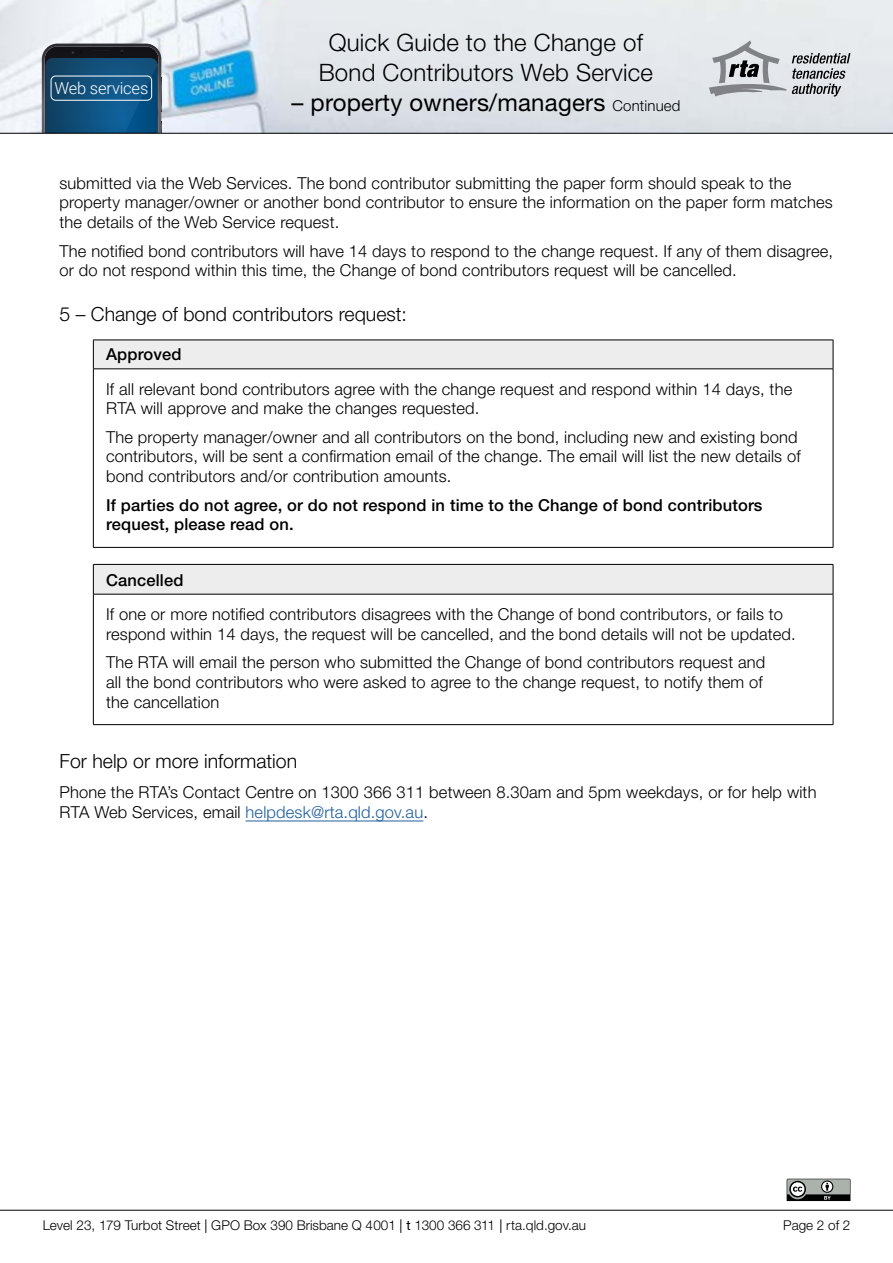
<style>
.page{position:relative;width:893px;height:1263px;background:#fff}
.page>*{position:absolute;margin:0;border:0;box-sizing:border-box;transform-origin:0 0}
.t1{font:300 24px/30px "Helvetica Neue";letter-spacing:.01em;color:#000;text-align:center}
.t2{font:24px "Helvetica Neue";letter-spacing:.01em;color:#000}
.t3{font:300 19.5px "Helvetica Neue";color:#000}
.t4{font:300 16.5px/19.8px "Helvetica Neue";letter-spacing:.01em;color:#000}
.t5{font:500 16.5px/19.8px "Helvetica Neue";letter-spacing:.01em;color:#000}
.t6{font:300 16.5px "Roboto";letter-spacing:-.01em;color:#fff}
.t7{font:300 13.5px "Helvetica Neue";color:#000}
.s1{font-weight:300;font-size:15px}
.s2{color:#215e9e}
.s3{font-weight:400}
</style>
<div class="page">
<hr style="left:0;top:1210px;width:893px;height:1px;background:#000">
<img style="left:0;top:0;width:893px;height:133px">
<svg style="left:42px;top:44px;width:120px;height:89px"></svg>
<div style="left:51px;top:76px;width:101px;height:24px;border:1px solid #fff;border-radius:5px"></div>
<svg style="left:709px;top:40px;width:141px;height:57px"></svg>
<hr style="left:0;top:133px;width:893px;height:1px;background:#000">
<hr style="left:246px;top:820px;width:177px;height:1px;background:#215e9e">
<svg style="left:93px;top:341px;width:740px;height:253px"></svg>
<hr style="left:93px;top:340px;width:740px;height:1px;background:#000">
<svg style="left:833px;top:340px;width:1px;height:29px"></svg>
<hr style="left:93px;top:369px;width:740px;height:1px;background:#000">
<hr style="left:833px;top:369px;width:1px;height:178px;background:#000">
<svg style="left:833px;top:565px;width:1px;height:29px"></svg>
<hr style="left:93px;top:594px;width:740px;height:1px;background:#000">
<hr style="left:833px;top:594px;width:1px;height:130px;background:#000">
<hr style="left:93px;top:724px;width:740px;height:1px;background:#000">
<svg style="left:93px;top:340px;width:1px;height:29px"></svg>
<hr style="left:93px;top:369px;width:1px;height:178px;background:#000">
<svg style="left:93px;top:565px;width:1px;height:29px"></svg>
<hr style="left:93px;top:594px;width:1px;height:130px;background:#000">
<hr style="left:93px;top:547px;width:740px;height:1px;background:#000">
<hr style="left:93px;top:564px;width:740px;height:1px;background:#000">
<svg style="left:787px;top:1179px;width:63px;height:22px"></svg>
<p class="t6" style="left:54px;top:76px;width:95px">Web services</p>
<h1 class="t1" style="left:319px;top:27px;width:336px">Quick Guide to the Change of<br>Bond Contributors Web Service</h1>
<h1 class="t2" style="left:291px;top:88px;width:391px">– property owners/managers <span class="s1">Continued</span></h1>
<p class="t4" style="left:60px;top:172px;width:775px">submitted via the Web Services. The bond contributor submitting the paper form should speak to the property manager/owner or another bond contributor to ensure the information on the paper form matches the details of the Web Service request.</p>
<p class="t4" style="left:60px;top:240px;width:775px">The notified bond contributors will have 14 days to respond to the change request. If any of them disagree, or do not respond within this time, the Change of bond contributors request will be cancelled.</p>
<p class="t3" style="left:60px;top:302px;width:349px">5 – Change of bond contributors request:</p>
<p class="t5" style="left:106px;top:344px;width:77px">Approved</p>
<p class="t4" style="left:106px;top:378px;width:688px">If all relevant bond contributors agree with the change request and respond within 14 days, the<br>RTA will approve and make the changes requested.</p>
<p class="t4" style="left:106px;top:427px;width:696px">The property manager/owner and all contributors on the bond, including new and existing bond contributors, will be sent a confirmation email of the change. The email will list the new details of bond contributors and/or contribution amounts.</p>
<p class="t5" style="left:106px;top:495px;width:658px">If parties do not agree, or do not respond in time to the Change of bond contributors request, please read on.</p>
<p class="t5" style="left:106px;top:570px;width:79px">Cancelled</p>
<p class="t4" style="left:106px;top:604px;width:691px">If one or more notified contributors disagrees with the Change of bond contributors, or fails to respond within 14 days, the request will be cancelled, and the bond details will not be updated.</p>
<p class="t4" style="left:106px;top:652px;width:661px">The RTA will email the person who submitted the Change of bond contributors request and all the bond contributors who were asked to agree to the change request, to notify them of the cancellation</p>
<p class="t3" style="left:60px;top:749px;width:239px">For help or more information</p>
<p class="t4" style="left:60px;top:782px;width:758px">Phone the RTA’s Contact Centre on 1300 366 311 between 8.30am and 5pm weekdays, or for help with<br>RTA Web Services, email <span class="s2">helpdesk@rta.qld.gov.au</span>.</p>
<p class="t7" style="left:43px;top:1217px;width:545px">Level 23, 179 Turbot Street <span class="s3">|</span> GPO Box 390 Brisbane Q 4001 <span class="s3">| t</span> 1300 366 311 <span class="s3">|</span> rta.qld.gov.au</p>
<p class="t7" style="left:783px;top:1217px;width:69px">Page 2 of 2</p>
</div>
